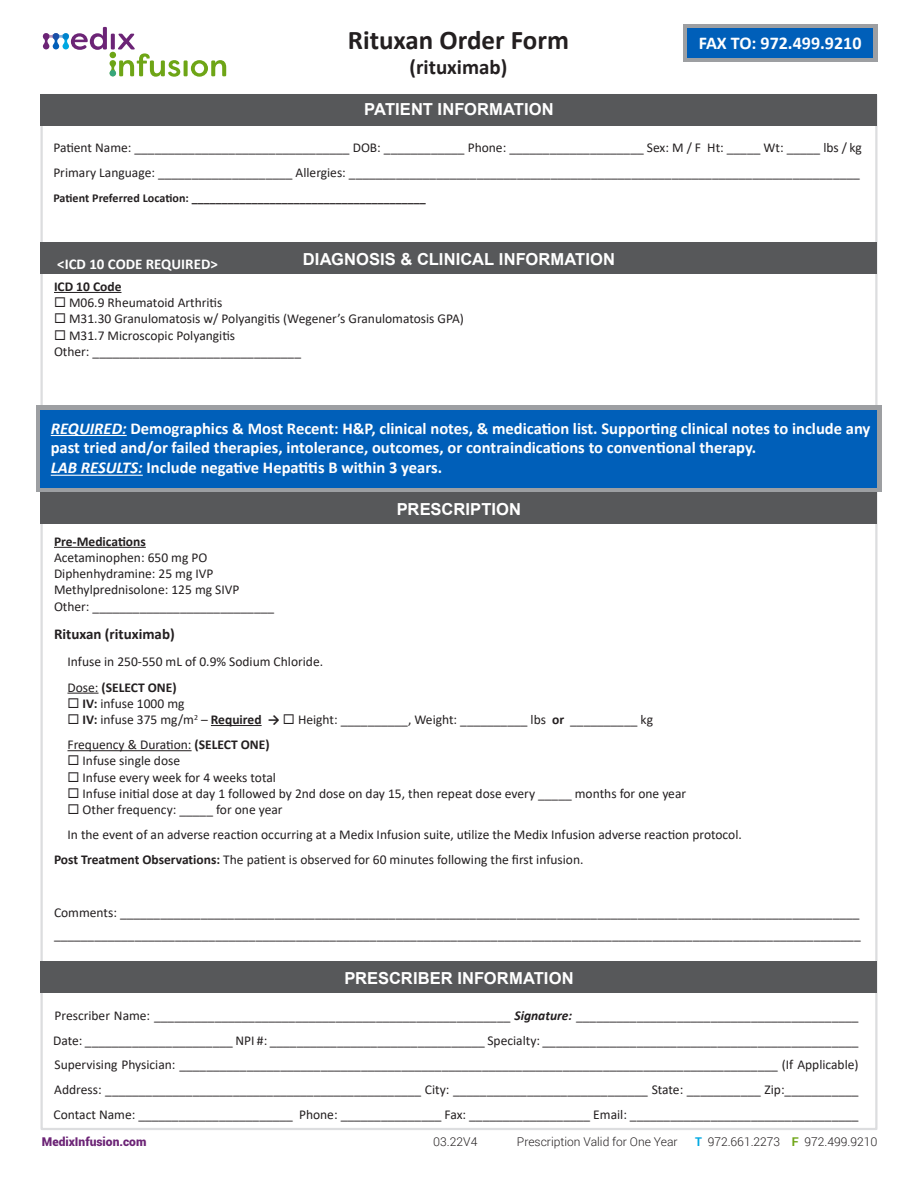
<style>
.page{position:relative;width:918px;height:1188px;background:#fff}
.page>*{position:absolute;margin:0;border:0;box-sizing:border-box;transform-origin:0 0}
.t1{font:700 27px "Calibri";color:#231f20}
.t2{font:700 21px "Calibri";color:#231f20}
.t3{font:700 18px "Calibri";color:#fff}
.t4{font:700 16.5px/19.8px "Calibri";color:#fff}
.t5{font:700 16.5px "Arial";letter-spacing:.005em;color:#fff}
.t6{font:700 15px "Calibri";color:#fff}
.t7{font:700 15px "Calibri";color:#231f20}
.t8{font:13.5px/24.8px "Calibri";color:#231f20}
.t9{font:700 13.5px "Calibri";color:#231f20}
.t10{font:700 12px "Calibri";color:#231f20}
.t11{font:300 12px "Roboto";color:#231f20}
.t12{font:900 12px "Roboto";color:#6c2476}
.s1{font-style:italic}
.s2{font-weight:700}
.s3{font-weight:700;font-style:italic}
.s4{font-weight:700;color:#00a8e2}
.s5{font-weight:700;color:#6ea516}
</style>
<div class="page">
<svg style="left:184px;top:60px;width:4px;height:16px"></svg>
<svg style="left:191px;top:60px;width:35px;height:17px"></svg>
<svg style="left:43px;top:27px;width:137px;height:50px"></svg>
<div style="left:36px;top:406px;width:845px;height:86px;background:#9d9fa2"></div>
<div style="left:40px;top:410px;width:838px;height:77px;background:#005fb9"></div>
<div style="left:683px;top:24px;width:195px;height:37px;background:#9d9fa2"></div>
<div style="left:687px;top:28px;width:186px;height:29px;background:#005fb9"></div>
<div style="left:40px;top:94px;width:837px;height:31px;background:#57585a"></div>
<div style="left:40px;top:242px;width:838px;height:31px;background:#57585a"></div>
<div style="left:40px;top:961px;width:838px;height:31px;background:#57585a"></div>
<div style="left:40px;top:492px;width:838px;height:31px;background:#57585a"></div>
<hr style="left:51px;top:435px;width:76px;height:1px;background:#fff">
<hr style="left:51px;top:475px;width:92px;height:1px;background:#fff">
<hr style="left:54px;top:292px;width:67px;height:1px;background:#231f20">
<hr style="left:54px;top:547px;width:92px;height:1px;background:#231f20">
<hr style="left:68px;top:693px;width:31px;height:1px;background:#231f20">
<hr style="left:211px;top:725px;width:51px;height:1px;background:#231f20">
<hr style="left:68px;top:750px;width:124px;height:1px;background:#231f20">
<h1 class="t1" style="left:348px;top:21px;width:223px">Rituxan Order Form</h1>
<h2 class="t2" style="left:410px;top:52px;width:99px">(rituximab)</h2>
<p class="t5" style="left:364px;top:98px;width:191px">PATIENT INFORMATION</p>
<h3 class="t3" style="left:699px;top:31px;width:164px">FAX TO: 972.499.9210</h3>
<p class="t8" style="left:53px;top:135px;width:810px">Patient Name: ________________________________ DOB: ____________ Phone: ____________________ Sex: M / F Ht: _____ Wt: _____ lbs / kg<br>Primary Language: ____________________ Allergies: ____________________________________________________________________________</p>
<p class="t10" style="left:53px;top:190px;width:374px">Patient Preferred Location: _______________________________________</p>
<p class="t6" style="left:57px;top:253px;width:162px">&lt;ICD 10 CODE REQUIRED&gt;</p>
<p class="t5" style="left:303px;top:247px;width:314px">DIAGNOSIS &amp; CLINICAL INFORMATION</p>
<p class="t9" style="left:54px;top:277px;width:69px">ICD 10 Code</p>
<p class="t8" style="left:54px;top:290px;width:170px">◻ M06.9 Rheumatoid Arthritis</p>
<p class="t8" style="left:54px;top:306px;width:412px">◻ M31.30 Granulomatosis w/ Polyangitis (Wegener’s Granulomatosis GPA)</p>
<p class="t8" style="left:54px;top:327px;width:249px;line-height:16.2px">◻ M31.7 Microscopic Polyangitis<br>Other: _______________________________</p>
<p class="t4" style="left:51px;top:418px;width:821px"><span class="s1">REQUIRED:</span> Demographics &amp; Most Recent: H&amp;P, clinical notes, &amp; medication list. Supporting clinical notes to include any past tried and/or failed therapies, intolerance, outcomes, or contraindications to conventional therapy.<br><span class="s1">LAB RESULTS:</span> Include negative Hepatitis B within 3 years.</p>
<p class="t5" style="left:397px;top:497px;width:126px">PRESCRIPTION</p>
<p class="t9" style="left:54px;top:532px;width:93px">Pre-Medications</p>
<p class="t8" style="left:54px;top:549px;width:222px;line-height:16.2px">Acetaminophen: 650 mg PO<br>Diphenhydramine: 25 mg IVP<br>Methylprednisolone: 125 mg SIVP<br>Other: ___________________________</p>
<p class="t7" style="left:54px;top:624px;width:122px">Rituxan (rituximab)</p>
<p class="t8" style="left:68px;top:649px;width:257px;line-height:25.2px">Infuse in 250-550 mL of 0.9% Sodium Chloride.<br>Dose: <span class="s2">(SELECT ONE)</span></p>
<p class="t8" style="left:68px;top:691px;width:118px">◻ <span class="s2">IV:</span> infuse 1000 mg</p>
<p class="t8" style="left:68px;top:707px;width:587px;line-height:25.2px">◻ <span class="s2">IV:</span> infuse 375 mg/m<sup>2</sup> – <span class="s2">Required →</span> ◻ Height: __________, Weight: __________ lbs <span class="s2">or</span> __________ kg<br>Frequency &amp; Duration: <span class="s2">(SELECT ONE)</span></p>
<p class="t8" style="left:68px;top:748px;width:114px">◻ Infuse single dose</p>
<p class="t8" style="left:68px;top:764px;width:210px">◻ Infuse every week for 4 weeks total</p>
<p class="t8" style="left:68px;top:781px;width:620px">◻ Infuse initial dose at day 1 followed by 2nd dose on day 15, then repeat dose every _____ months for one year</p>
<p class="t8" style="left:68px;top:797px;width:217px">◻ Other frequency: _____ for one year</p>
<p class="t8" style="left:68px;top:822px;width:676px">In the event of an adverse reaction occurring at a Medix Infusion suite, utilize the Medix Infusion adverse reaction protocol.</p>
<p class="t8" style="left:54px;top:847px;width:531px"><span class="s2">Post Treatment Observations:</span> The patient is observed for 60 minutes following the first infusion.</p>
<p class="t8" style="left:54px;top:901px;width:808px;line-height:22.5px">Comments: ______________________________________________________________________________________________________________ ________________________________________________________________________________________________________________________</p>
<p class="t5" style="left:344px;top:966px;width:231px">PRESCRIBER INFORMATION</p>
<p class="t8" style="left:53px;top:1003px;width:807px;text-align:justify">Prescriber Name: _____________________________________________________ <span class="s3">Signature:</span> __________________________________________ Date: ______________________ NPI #: ________________________________ Specialty: _______________________________________________ Supervising Physician: _________________________________________________________________________________________ (If Applicable)<br>Address: _______________________________________________ City: _____________________________ State: ___________ Zip:___________ Contact Name: _______________________ Phone: _______________ Fax: __________________ Email: __________________________________</p>
<p class="t12" style="left:42px;top:1133px;width:106px">MedixInfusion.com</p>
<p class="t11" style="left:433px;top:1134px;width:46px">03.22V4</p>
<p class="t11" style="left:517px;top:1134px;width:162px">Prescription Valid for One Year</p>
<p class="t11" style="left:695px;top:1134px;width:184px"><span class="s4">T</span> 972.661.2273 <span class="s5">F</span> 972.499.9210</p>
</div>
